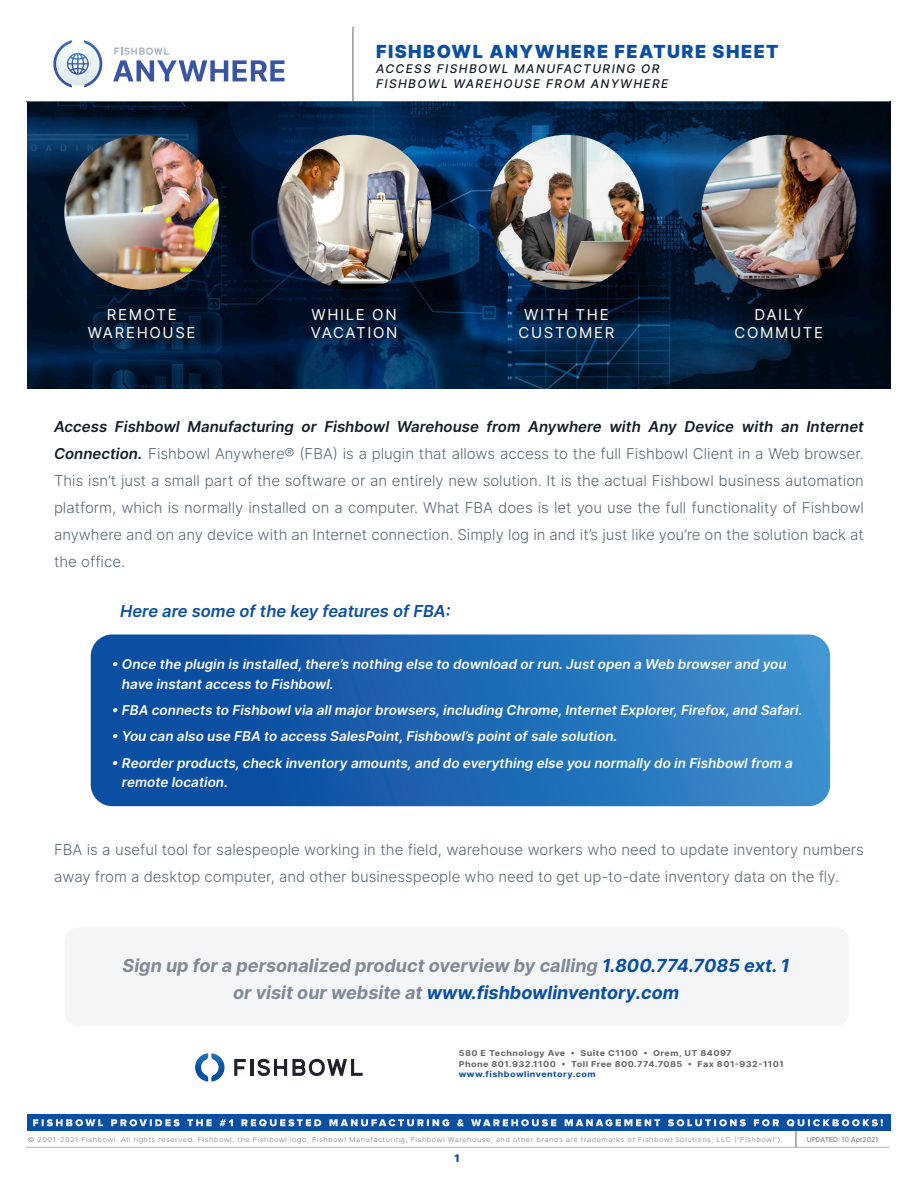
<style>
.page{position:relative;width:918px;height:1188px;background:#fff}
.page>*{position:absolute;margin:0;border:0;box-sizing:border-box;transform-origin:0 0}
.t1{font:italic 700 18px "Inter";color:#808996}
.t2{font:italic 700 18px "Inter";color:#0a4fa2}
.t3{font:900 18px "Inter";letter-spacing:.08em;color:#0a4fa2}
.t4{font:italic 600 16.5px "Inter";color:#0a4fa2}
.t5{font:300 15px/27px "Inter";color:#556977;text-align:justify}
.t6{font:15px "Inter";letter-spacing:.11em;color:#fff}
.t7{font:italic 600 13.5px/19.5px "Inter";color:#fff}
.t8{font:italic 500 12px "Inter";letter-spacing:.11em;color:#121f29}
.t9{font:900 10.5px "Inter";color:#0a4fa2}
.t10{font:700 8.1px "Inter";letter-spacing:.05em;color:#636366;scale:1.11 1}
.t11{font:700 8.1px "Inter";letter-spacing:.05em;color:#0a4fa2;scale:1.11 1}
.t12{font:300 6.75px "Inter";letter-spacing:.06em;color:#788390;scale:1.11 1}
.t13{font:500 6.75px "Inter";color:#788390}
.s1{font-weight:600;font-style:italic;color:#121f29}
.s2{color:#0a4fa2}
.s3{color:#808996}
</style>
<div class="page">
<img style="left:27px;top:102px;width:864px;height:287px">
<div style="left:91px;top:634px;width:739px;height:172px;background:linear-gradient(to right,#02449b,#3c8fcd);border-radius:22px"></div>
<div style="left:89px;top:310px;width:107px;height:30px;background:#231f20;opacity:.75"></div>
<img style="left:64px;top:135px;width:155px;height:155px;border-radius:77px">
<div style="left:311px;top:310px;width:87px;height:30px;background:#231f20;opacity:.75"></div>
<img style="left:277px;top:135px;width:155px;height:155px;border-radius:77px">
<div style="left:520px;top:310px;width:95px;height:30px;background:#231f20;opacity:.75"></div>
<img style="left:489px;top:135px;width:155px;height:155px;border-radius:77px">
<div style="left:735px;top:310px;width:89px;height:30px;background:#231f20;opacity:.75"></div>
<img style="left:701px;top:135px;width:155px;height:155px;border-radius:77px">
<svg style="left:113px;top:48px;width:172px;height:33px"></svg>
<svg style="left:53px;top:40px;width:49px;height:47px"></svg>
<hr style="left:26px;top:101px;width:863px;height:1px;background:#556977">
<hr style="left:353px;top:27px;width:1px;height:75px;background:#556977">
<svg style="left:195px;top:1053px;width:29px;height:29px"></svg>
<hr style="left:250px;top:1059px;width:3px;height:17px;background:#1f212c">
<svg style="left:234px;top:1059px;width:12px;height:17px"></svg>
<svg style="left:257px;top:1059px;width:106px;height:17px"></svg>
<div style="left:27px;top:1115px;width:864px;height:16px;background:#0a4fa2"></div>
<hr style="left:26px;top:1147px;width:863px;height:1px;background:#afb4bb">
<svg style="left:33px;top:1119px;width:850px;height:28px"></svg>
<div style="left:65px;top:928px;width:784px;height:98px;background:#f4f5f6;border-radius:13px"></div>
<p class="t6" style="left:107px;top:304px;width:71px">REMOTE</p>
<p class="t6" style="left:88px;top:322px;width:109px">WAREHOUSE</p>
<p class="t3" style="left:376px;top:38px;width:404px">FISHBOWL ANYWHERE FEATURE SHEET</p>
<p class="t8" style="left:376px;top:60px;width:285px">ACCESS FISHBOWL MANUFACTURING OR</p>
<p class="t8" style="left:376px;top:75px;width:294px">FISHBOWL WAREHOUSE FROM ANYWHERE</p>
<p class="t6" style="left:312px;top:304px;width:87px">WHILE ON</p>
<p class="t6" style="left:311px;top:322px;width:88px">VACATION</p>
<p class="t6" style="left:524px;top:304px;width:86px">WITH THE</p>
<p class="t6" style="left:519px;top:322px;width:97px">CUSTOMER</p>
<p class="t6" style="left:754px;top:304px;width:50px">DAILY</p>
<p class="t6" style="left:735px;top:322px;width:90px">COMMUTE</p>
<p class="t5" style="left:54px;top:413px;width:812px"><span class="s1">Access Fishbowl Manufacturing or Fishbowl Warehouse from Anywhere with Any Device with an Internet Connection.</span> Fishbowl Anywhere® (FBA) is a plugin that allows access to the full Fishbowl Client in a Web browser.<br>This isn’t just a small part of the software or an entirely new solution. It is the actual Fishbowl business automation platform, which is normally installed on a computer. What FBA does is let you use the full functionality of Fishbowl anywhere and on any device with an Internet connection. Simply log in and it’s just like you’re on the solution back at the office.</p>
<p class="t4" style="left:120px;top:599px;width:332px">Here are some of the key features of FBA:</p>
<p class="t7" style="left:122px;top:654px;width:666px;text-indent:-10px">• Once the plugin is installed, there’s nothing else to download or run. Just open a Web browser and you have instant access to Fishbowl.</p>
<p class="t7" style="left:112px;top:700px;width:692px">• FBA connects to Fishbowl via all major browsers, including Chrome, Internet Explorer, Firefox, and Safari.</p>
<p class="t7" style="left:112px;top:726px;width:507px">• You can also use FBA to access SalesPoint, Fishbowl’s point of sale solution.</p>
<p class="t7" style="left:122px;top:753px;width:672px;text-indent:-10px">• Reorder products, check inventory amounts, and do everything else you normally do in Fishbowl from a remote location.</p>
<p class="t5" style="left:54px;top:836px;width:812px">FBA is a useful tool for salespeople working in the field, warehouse workers who need to update inventory numbers away from a desktop computer, and other businesspeople who need to get up-to-date inventory data on the fly.</p>
<p class="t1" style="left:123px;top:953px;width:669px">Sign up for a personalized product overview by calling <span class="s2">1.800.774.7085 ext. 1</span></p>
<p class="t2" style="left:233px;top:980px;width:448px"><span class="s3">or visit our website at</span> www.fishbowlinventory.com</p>
<p class="t10" style="left:459px;top:1047px;width:247px">580 E Technology Ave • Suite C1100 • Orem, UT 84097</p>
<p class="t10" style="left:459px;top:1058px;width:294px">Phone 801.932.1100 • Toll Free 800.774.7085 • Fax 801-932-1101</p>
<p class="t11" style="left:459px;top:1068px;width:125px">www.fishbowlinventory.com</p>
<p class="t12" style="left:28px;top:1135px;width:682px">© 2001-2021 Fishbowl. All rights reserved. Fishbowl, the Fishbowl logo, Fishbowl Manufacturing, Fishbowl Warehouse, and other brands are trademarks of Fishbowl Solutions, LLC (“Fishbowl”).</p>
<p class="t13" style="left:807px;top:1135px;width:73px">UPDATED: 10 Apr2021</p>
<p class="t9" style="left:454px;top:1150px;width:7px">1</p>
</div>
